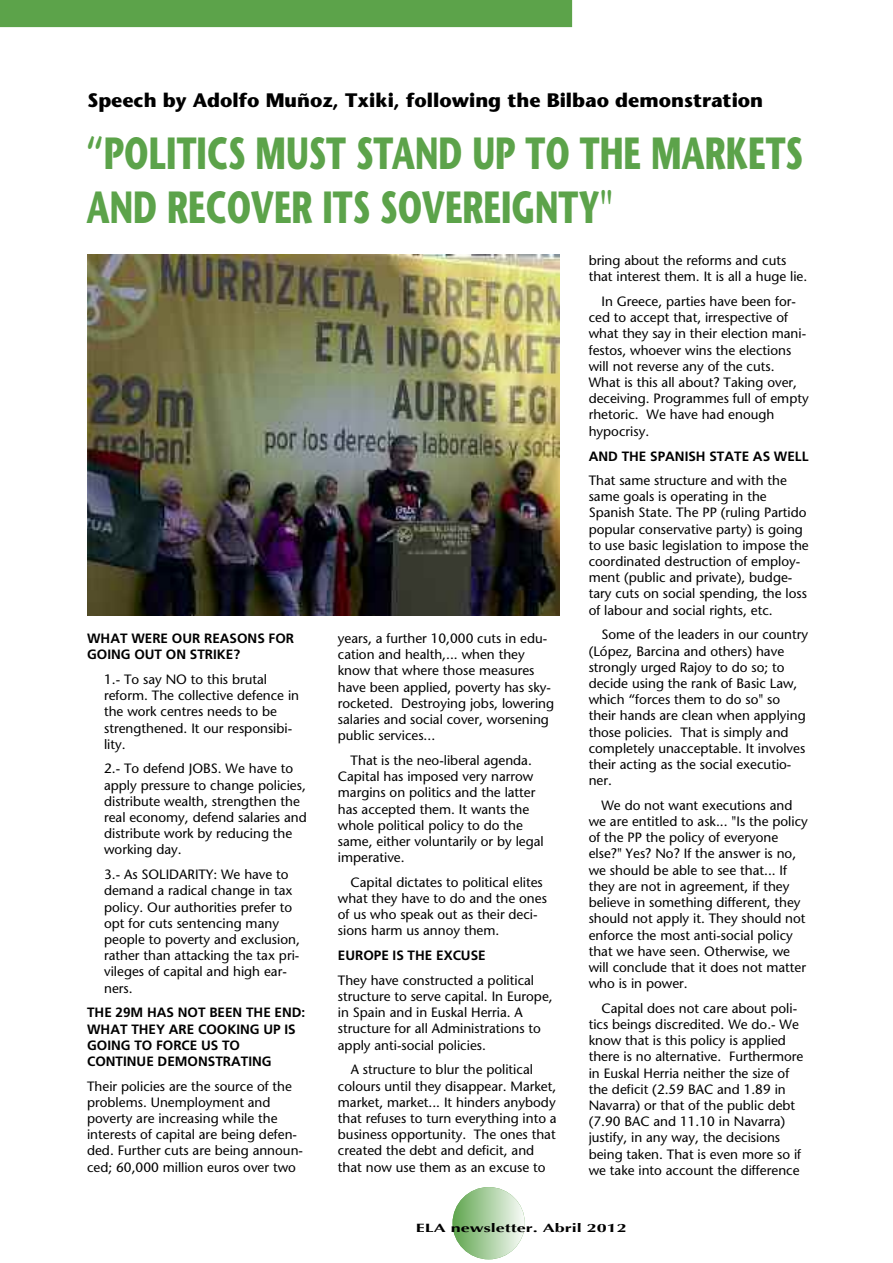
<style>
.page{position:relative;width:893px;height:1263px;background:#fff}
.page>*{position:absolute;margin:0;border:0;box-sizing:border-box;transform-origin:0 0}
.t1{font:700 45px/54px "Stone Sans";color:#5ca34a;scale:.7 1}
.t2{font:700 19.5px "Stone Sans";color:#000}
.t3{font:13.5px/16.2px "Stone Sans";color:#000}
.t4{font:700 13.5px/16.2px "Frutiger";color:#000}
.t5{font:700 12px "Optima";color:#000;scale:1.5 1}
</style>
<div class="page">
<div style="left:452px;top:1187px;width:73px;height:72px;background:linear-gradient(to right,#60a64f,#f7fbf7);border-radius:50%"></div>
<div style="left:0;top:0;width:572px;height:27px;background:#5ca34a"></div>
<img style="left:87px;top:254px;width:472px;height:361px">
<h2 class="t2" style="left:87px;top:93px;width:677px">Speech by Adolfo Muñoz, Txiki, following the Bilbao demonstration</h2>
<h1 class="t1" style="left:87px;top:131px;width:1025px">“POLITICS MUST STAND UP TO THE MARKETS<br>AND RECOVER ITS SOVEREIGNTY"</h1>
<p class="t4" style="left:87px;top:631px;width:209px">WHAT WERE OUR REASONS FOR<br>GOING OUT ON STRIKE?</p>
<p class="t3" style="left:104px;top:672px;width:196px">1.- To say NO to this brutal reform. The collective defence in the work centres needs to be strengthened. It our responsibi&shy;lity.</p>
<p class="t3" style="left:104px;top:762px;width:204px">2.- To defend JOBS. We have to apply pressure to change policies, distribute wealth, strengthen the real economy, defend salaries and distribute work by reducing the working day.</p>
<p class="t3" style="left:104px;top:868px;width:197px">3.- As SOLIDARITY: We have to demand a radical change in tax policy. Our authorities prefer to opt for cuts sentencing many people to poverty and exclusion, rather than attacking the tax pri&shy;vileges of capital and high ear&shy;ners.</p>
<p class="t4" style="left:87px;top:1006px;width:220px">THE 29M HAS NOT BEEN THE END:<br>WHAT THEY ARE COOKING UP IS<br>GOING TO FORCE US TO<br>CONTINUE DEMONSTRATING</p>
<p class="t3" style="left:87px;top:1079px;width:217px">Their policies are the source of the problems. Unemployment and poverty are increasing while the interests of capital are being defen&shy;ded. Further cuts are being announ&shy;ced; 60,000 million euros over two</p>
<p class="t3" style="left:338px;top:632px;width:218px">years, a further 10,000 cuts in edu&shy;cation and health,... when they know that where those measures have been applied, poverty has sky&shy;rocketed. Destroying jobs, lowering salaries and social cover, worsening public services...</p>
<p class="t3" style="left:338px;top:753px;width:207px;text-indent:13px">That is the neo-liberal agenda.<br>Capital has imposed very narrow margins on politics and the latter has accepted them. It wants the whole political policy to do the same, either voluntarily or by legal imperative.</p>
<p class="t3" style="left:338px;top:875px;width:211px;text-indent:13px">Capital dictates to political elites what they have to do and the ones of us who speak out as their deci&shy;sions harm us annoy them.</p>
<p class="t4" style="left:338px;top:949px;width:149px">EUROPE IS THE EXCUSE</p>
<p class="t3" style="left:338px;top:973px;width:216px">They have constructed a political structure to serve capital. In Europe, in Spain and in Euskal Herria. A structure for all Administrations to apply anti-social policies.</p>
<p class="t3" style="left:338px;top:1063px;width:220px;text-indent:13px">A structure to blur the political colours until they disappear. Market, market, market... It hinders anybody that refuses to turn everything into a business opportunity. The ones that created the debt and deficit, and that now use them as an excuse to</p>
<p class="t3" style="left:589px;top:254px;width:220px">bring about the reforms and cuts that interest them. It is all a huge lie.</p>
<p class="t3" style="left:589px;top:295px;width:222px;text-indent:13px">In Greece, parties have been for&shy;ced to accept that, irrespective of what they say in their election mani&shy;festos, whoever wins the elections will not reverse any of the cuts.<br>What is this all about? Taking over, deceiving. Programmes full of empty rhetoric. We have had enough hypocrisy.</p>
<p class="t4" style="left:589px;top:449px;width:221px">AND THE SPANISH STATE AS WELL</p>
<p class="t3" style="left:589px;top:474px;width:222px">That same structure and with the same goals is operating in the Spanish State. The PP (ruling Partido popular conservative party) is going to use basic legislation to impose the coordinated destruction of employ&shy;ment (public and private), budge&shy;tary cuts on social spending, the loss of labour and social rights, etc.</p>
<p class="t3" style="left:589px;top:628px;width:221px;text-indent:13px">Some of the leaders in our country (López, Barcina and others) have strongly urged Rajoy to do so; to decide using the rank of Basic Law, which “forces them to do so" so their hands are clean when applying those policies. That is simply and completely unacceptable. It involves their acting as the social executio&shy;ner.</p>
<p class="t3" style="left:589px;top:798px;width:221px;text-indent:13px">We do not want executions and we are entitled to ask... "Is the policy of the PP the policy of everyone else?" Yes? No? If the answer is no, we should be able to see that... If they are not in agreement, if they believe in something different, they should not apply it. They should not enforce the most anti-social policy that we have seen. Otherwise, we will conclude that it does not matter who is in power.</p>
<p class="t3" style="left:589px;top:1001px;width:216px;text-indent:13px">Capital does not care about poli&shy;tics beings discredited. We do.- We know that is this policy is applied there is no alternative. Furthermore in Euskal Herria neither the size of the deficit (2.59 BAC and 1.89 in Navarra) or that of the public debt (7.90 BAC and 11.10 in Navarra) justify, in any way, the decisions being taken. That is even more so if we take into account the difference</p>
<p class="t5" style="left:416px;top:1221px;width:142px">ELA newsletter. Abril 2012</p>
</div>
